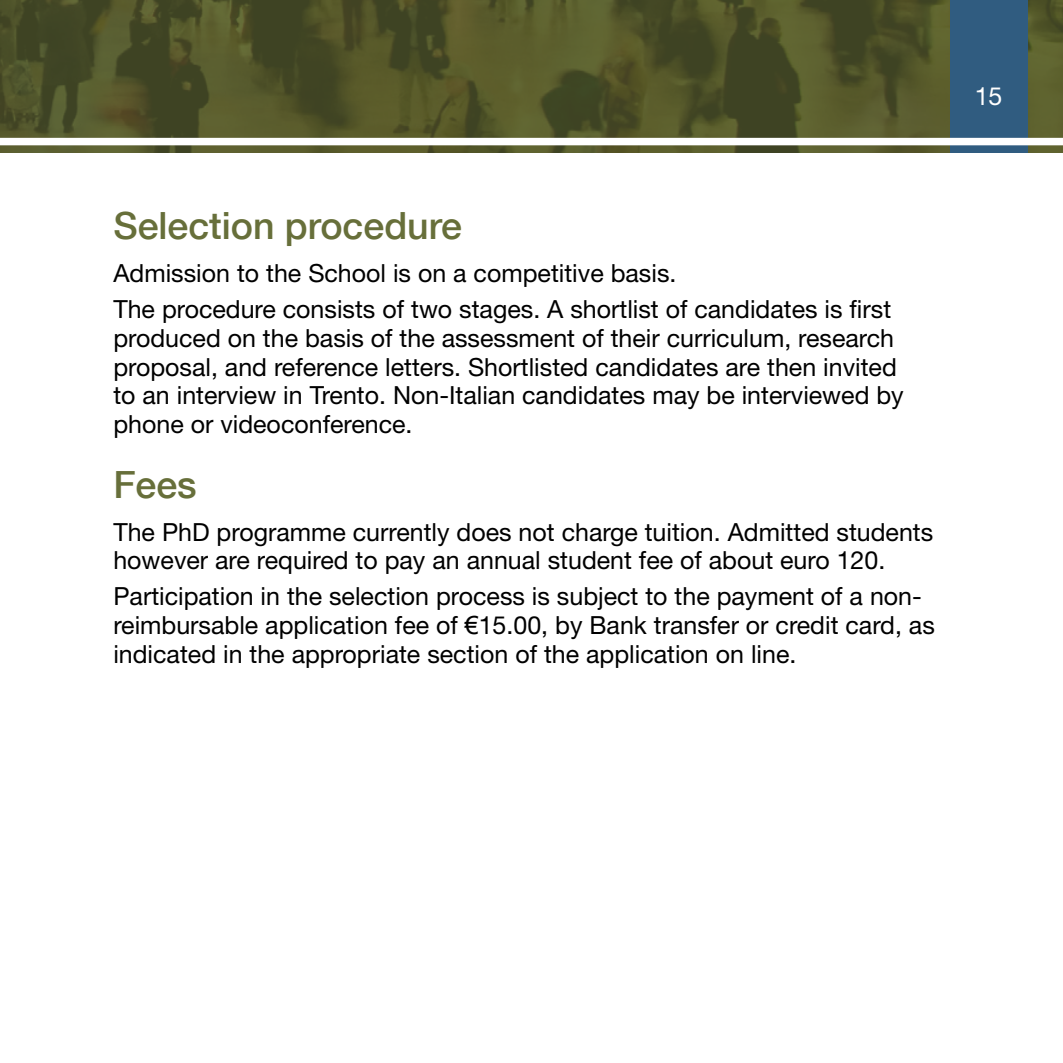
<style>
.page{position:relative;width:1063px;height:1063px;background:#fff}
.page>*{position:absolute;margin:0;border:0;box-sizing:border-box;transform-origin:0 0}
.titoletti{font:500 37.5px "Helvetica Neue";color:#676f3a}
.t1{font:25px/28.8px "Helvetica Neue";color:#000}
.t2{font:25px "Helvetica Neue";color:#fff}
.s1{font-family:"Arial"}
</style>
<div class="page">
<img style="left:0;top:0;width:1063px;height:152px">
<div style="left:950px;top:0;width:78px;height:152px;background:#305c80"></div>
<div style="left:0;top:138px;width:1063px;height:7px;background:#fff"></div>
<p class="titoletti" style="left:113px;top:196px;width:350px">Selection procedure</p>
<p class="t1" style="left:113px;top:259px;width:565px">Admission to the School is on a competitive basis.</p>
<p class="t1" style="left:113px;top:295px;width:792px">The procedure consists of two stages. A shortlist of candidates is first produced on the basis of the assessment of their curriculum, research proposal, and reference letters. Shortlisted candidates are then invited to an interview in Trento. Non-Italian candidates may be interviewed by phone or videoconference.</p>
<p class="titoletti" style="left:113px;top:454px;width:85px">Fees</p>
<p class="t1" style="left:113px;top:517px;width:821px">The PhD programme currently does not charge tuition. Admitted students however are required to pay an annual student fee of about euro 120.</p>
<p class="t1" style="left:113px;top:581px;width:823px">Participation in the selection process is subject to the payment of a non&shy;reimbursable application fee of <span class="s1">€</span>15.00, by Bank transfer or credit card, as indicated in the appropriate section of the application on line.</p>
<p class="t2" style="left:975px;top:81px;width:29px">15</p>
</div>
